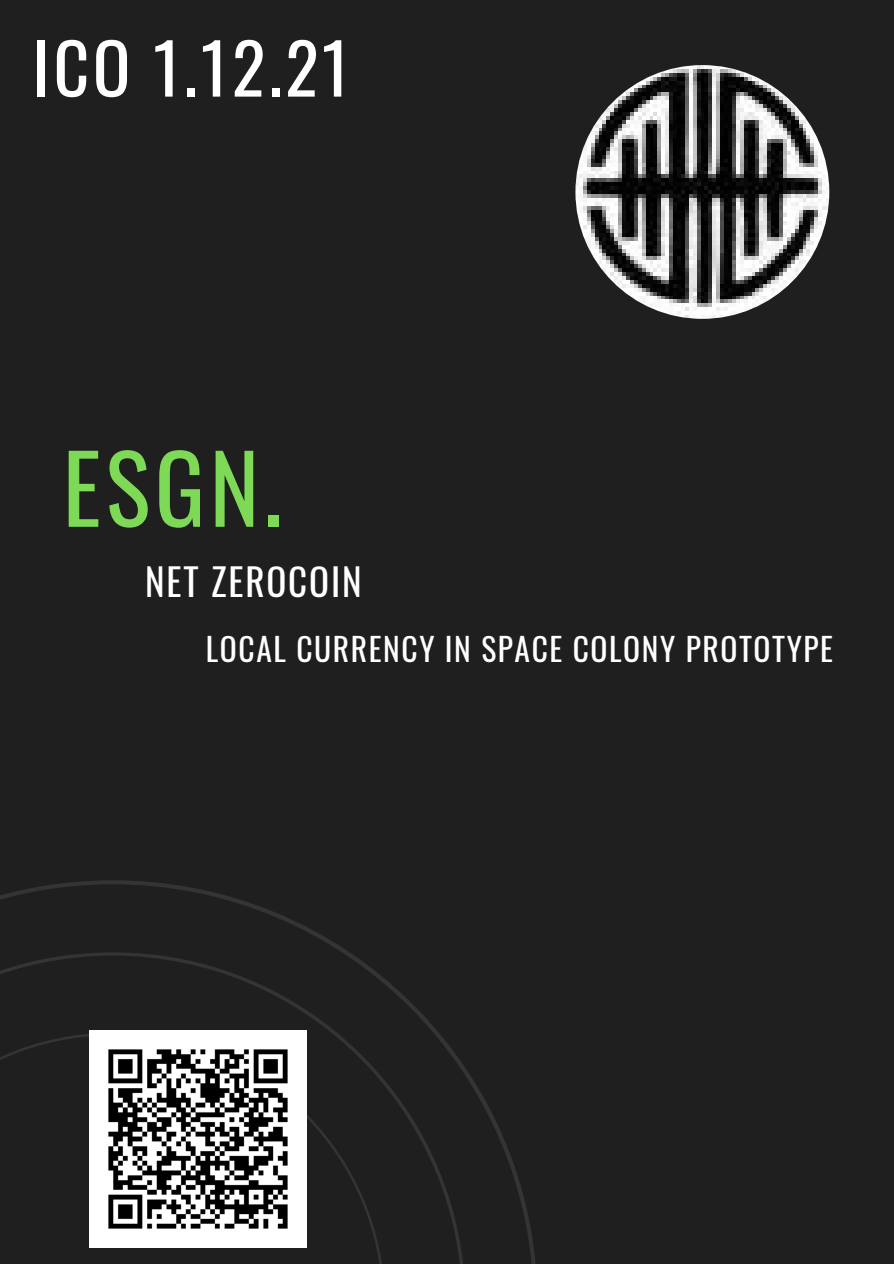
<style>
.page{position:relative;width:894px;height:1264px;background:#fff}
.page>*{position:absolute;margin:0;border:0;box-sizing:border-box;transform-origin:0 0}
.t1{font:93.75px "Oswald";color:#7ed957}
.t2{font:69.6px "Oswald";letter-spacing:.05em;color:#fff}
.t3{font:37.05px "Oswald";letter-spacing:.05em;color:#fff}
.t4{font:31.5px "Oswald";letter-spacing:.05em;color:#fff}
</style>
<div class="page">
<div style="left:0;top:0;width:893px;height:1263px;background:#1f1f1f"></div>
<svg style="left:0;top:880px;width:535px;height:383px"></svg>
<img style="left:575px;top:65px;width:254px;height:254px;border-radius:50%">
<img style="left:89px;top:1030px;width:218px;height:217px">
<p class="t2" style="left:33px;top:14px;width:318px">ICO 1.12.21</p>
<p class="t1" style="left:63px;top:415px;width:220px">ESGN.</p>
<p class="t3" style="left:145px;top:553px;width:218px">NET ZEROCOIN</p>
<p class="t4" style="left:206px;top:624px;width:628px">LOCAL CURRENCY IN SPACE COLONY PROTOTYPE</p>
</div>
